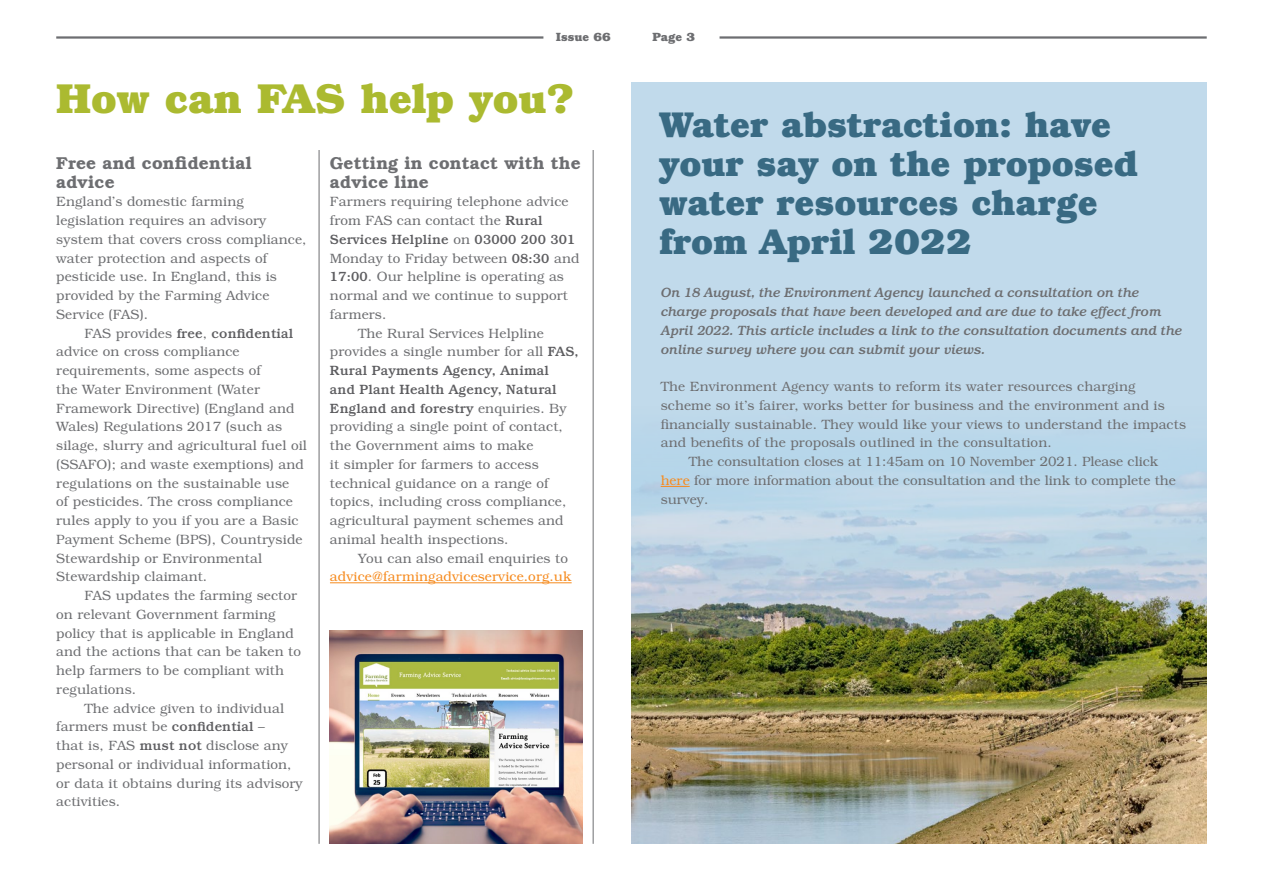
<style>
.page{position:relative;width:1263px;height:893px;background:#fff}
.page>*{position:absolute;margin:0;border:0;box-sizing:border-box;transform-origin:0 0}
.t1{font:700 42px "Bookman Std";color:#abba30}
.t2{font:700 36px/39px "Bookman Std";color:#396a83}
.t3{font:600 17.25px/18.8px "Bookman Std";letter-spacing:.01em;color:#6d6e71}
.t4{font:300 13.5px/18.8px "Bookman Std";letter-spacing:.01em;color:#6d6e71}
.t5{font:italic 500 13.5px/18.8px "Bookman Std";letter-spacing:-.01em;color:#6d6e71}
.t6{font:500 13.5px "Bookman Std";letter-spacing:.01em;color:#5d5d60}
.t7{font:300 13.5px "Bookman Std";letter-spacing:.01em;color:#f68b1f}
.t8{font:700 12px "Bookman Std";color:#6d6e71}
.s1{font-weight:500;color:#5d5d60}
.s2{font-weight:300;color:#6d6e71}
.s3{color:#f68b1f}
</style>
<div class="page">
<hr style="left:56px;top:36px;width:487px;height:3px;background:#6d6e71">
<hr style="left:719px;top:36px;width:488px;height:3px;background:#6d6e71">
<img style="left:631px;top:401px;width:576px;height:443px">
<div style="left:632px;top:83px;width:575px;height:536px;background:#c1daeb"></div>
<hr style="left:330px;top:582px;width:242px;height:1px;background:#f68b1f">
<hr style="left:593px;top:150px;width:1px;height:694px;background:#6d6e71">
<hr style="left:319px;top:150px;width:1px;height:694px;background:#6d6e71">
<svg style="left:661px;top:486px;width:29px;height:1px"></svg>
<img style="left:330px;top:630px;width:252px;height:214px">
<p class="t8" style="left:556px;top:29px;width:57px">Issue 66</p>
<p class="t8" style="left:653px;top:29px;width:44px">Page 3</p>
<h1 class="t1" style="left:56px;top:72px;width:520px">How can FAS help you?</h1>
<p class="t3" style="left:56px;top:153px;width:197px">Free and confidential advice</p>
<p class="t4" style="left:56px;top:192px;width:252px">England’s domestic farming legislation requires an advisory system that covers cross compliance, water protection and aspects of pesticide use. In England, this is provided by the Farming Advice<br>Service (FAS).</p>
<p class="t4" style="left:56px;top:324px;width:252px;text-indent:28px">FAS provides <span class="s1">free</span>, <span class="s1">confidential </span>advice on cross compliance requirements, some aspects of<br>the Water Environment (Water<br>Framework Directive) (England and<br>Wales) Regulations 2017 (such as silage, slurry and agricultural fuel oil (SSAFO); and waste exemptions) and regulations on the sustainable use<br>of pesticides. The cross compliance rules apply to you if you are a Basic<br>Payment Scheme (BPS), Countryside<br>Stewardship or Environmental<br>Stewardship claimant.</p>
<p class="t4" style="left:56px;top:586px;width:246px;text-indent:28px">FAS updates the farming sector on relevant Government farming policy that is applicable in England and the actions that can be taken to help farmers to be compliant with regulations.</p>
<p class="t4" style="left:56px;top:699px;width:248px;text-indent:28px">The advice given to individual farmers must be <span class="s1">confidential</span> –<br>that is, FAS <span class="s1">must not</span> disclose any personal or individual information, or data it obtains during its advisory activities.</p>
<p class="t3" style="left:330px;top:153px;width:252px">Getting in contact with the advice line</p>
<p class="t4" style="left:330px;top:192px;width:240px">Farmers requiring telephone advice</p>
<p class="t4" style="left:330px;top:211px;width:214px">from FAS can contact the <span class="s1">Rural</span></p>
<p class="t6" style="left:330px;top:231px;width:247px">Services Helpline <span class="s2">on</span> 03000 200 301</p>
<p class="t4" style="left:330px;top:249px;width:251px">Monday to Friday between <span class="s1">08:30</span> and</p>
<p class="t4" style="left:330px;top:267px;width:236px"><span class="s1">17:00</span>. Our helpline is operating as</p>
<p class="t4" style="left:330px;top:286px;width:240px">normal and we continue to support</p>
<p class="t4" style="left:330px;top:305px;width:58px">farmers.</p>
<p class="t4" style="left:358px;top:324px;width:187px">The Rural Services Helpline</p>
<p class="t4" style="left:330px;top:342px;width:250px">provides a single number for all <span class="s1">FAS,</span></p>
<p class="t6" style="left:330px;top:362px;width:221px">Rural Payments Agency, Animal</p>
<p class="t6" style="left:330px;top:381px;width:228px">and Plant Health Agency, Natural</p>
<p class="t6" style="left:330px;top:400px;width:238px">England and forestry <span class="s2">enquiries. By</span></p>
<p class="t4" style="left:330px;top:417px;width:234px">providing a single point of contact,</p>
<p class="t4" style="left:330px;top:436px;width:205px">the Government aims to make</p>
<p class="t4" style="left:330px;top:455px;width:210px">it simpler for farmers to access</p>
<p class="t4" style="left:330px;top:474px;width:220px">technical guidance on a range of</p>
<p class="t4" style="left:330px;top:492px;width:238px">topics, including cross compliance,</p>
<p class="t4" style="left:330px;top:511px;width:235px">agricultural payment schemes and</p>
<p class="t4" style="left:330px;top:530px;width:180px">animal health inspections.</p>
<p class="t4" style="left:358px;top:549px;width:211px">You can also email enquiries to</p>
<p class="t7" style="left:330px;top:569px;width:243px">advice@farmingadviceservice.org.uk</p>
<h2 class="t2" style="left:659px;top:105px;width:480px">Water abstraction: have your say on the proposed water resources charge from April 2022</h2>
<p class="t5" style="left:661px;top:283px;width:523px">On 18 August, the Environment Agency launched a consultation on the charge proposals that have been developed and are due to take effect from April 2022. This article includes a link to the consultation documents and the online survey where you can submit your views.</p>
<p class="t4" style="left:661px;top:377px;width:476px">The Environment Agency wants to reform its water resources charging</p>
<p class="t4" style="left:661px;top:396px;width:506px">scheme so it’s fairer, works better for business and the environment and is</p>
<p class="t4" style="left:661px;top:415px;width:527px">financially sustainable. They would like your views to understand the impacts</p>
<p class="t4" style="left:661px;top:434px;width:392px">and benefits of the proposals outlined in the consultation.</p>
<p class="t4" style="left:689px;top:452px;width:471px">The consultation closes at 11:45am on 10 November 2021. Please click</p>
<p class="t4" style="left:661px;top:471px;width:516px"><span class="s3">here</span> for more information about the consultation and the link to complete the</p>
<p class="t4" style="left:661px;top:490px;width:49px">survey.</p>
</div>
